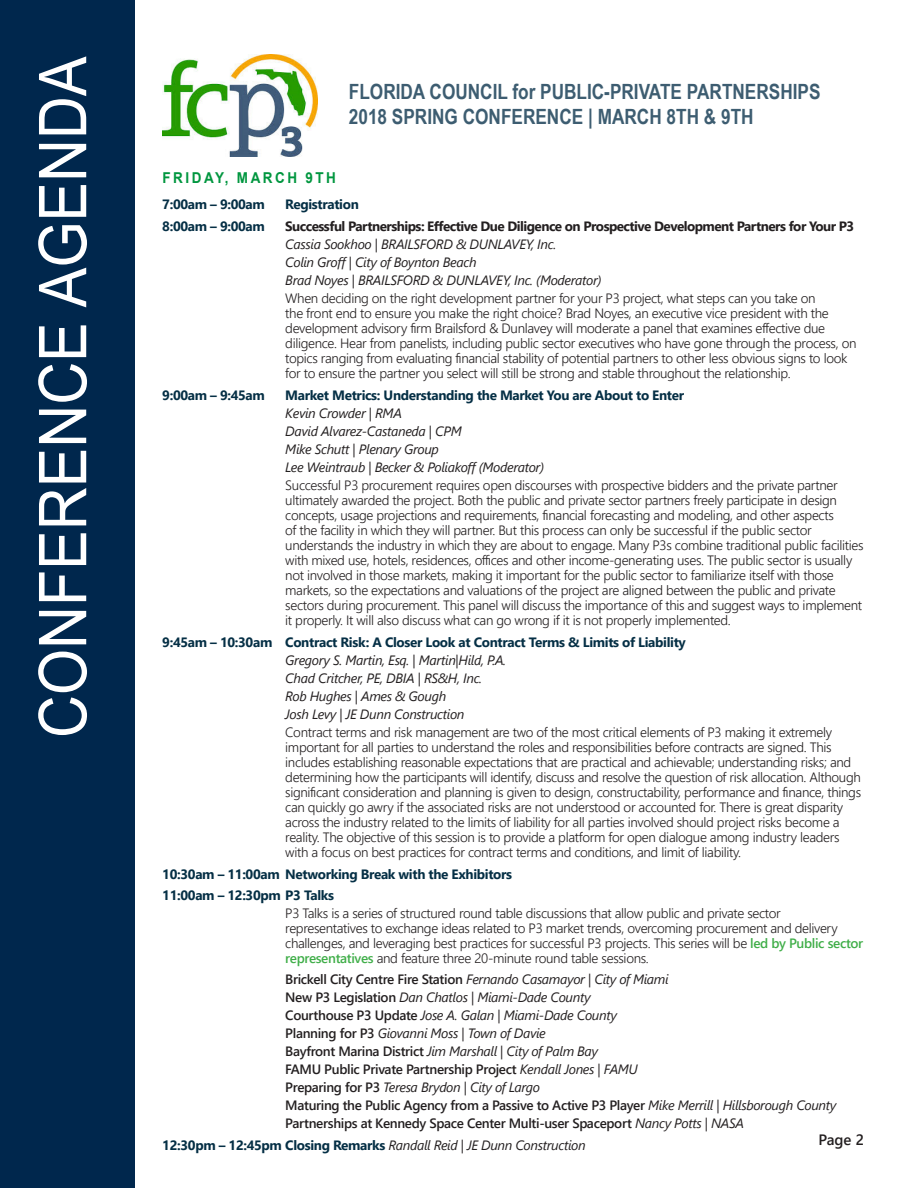
<style>
.page{position:relative;width:918px;height:1188px;background:#fff}
.page>*{position:absolute;margin:0;border:0;box-sizing:border-box;transform-origin:0 0}
.t1{font:66px "Arial";color:#fff;scale:.9 1}
.t2{font:700 21px "Arial Narrow";color:#3d5d71}
.Callout_Text{font:700 15px "Arial";letter-spacing:.185em;color:#00963f;scale:.9 1}
.t3{font:600 15px "Segoe UI";color:#231f20}
.Presentation_Descrip{font:300 13.5px/15px "Segoe UI";letter-spacing:-.025em;color:#231f20}
.Presenter_Name{font:300 13.5px/15px "Segoe UI";letter-spacing:-.025em;color:#231f20}
.Presenter_Name-2{font:italic 13.5px "Segoe UI";letter-spacing:-.025em;color:#231f20}
.Presenter_Name-3{font:600 13.5px "Segoe UI";letter-spacing:-.025em;color:#231f20}
.Presentation_Title{font:700 13.5px "Segoe UI";letter-spacing:-.025em;color:#052f45}
.Presentation_Descrip-2{font:700 13.5px "Segoe UI";letter-spacing:-.04em;color:#231f20}
.Presentation_Descrip-3{font:italic 13.5px "Segoe UI";letter-spacing:-.025em;color:#231f20}
.Presentation_Title-2{font:italic 13.5px "Segoe UI";letter-spacing:-.025em;color:#231f20}
.s1{font-weight:600;color:#40ae49}
.s2{font-weight:400;font-style:italic}
.s3{font-weight:600;font-style:normal}
.s4{font-weight:700;font-style:normal;color:#052f45}
</style>
<div class="page">
<div style="left:0;top:0;width:135px;height:1188px;background:#00274d"></div>
<img style="left:162px;top:54px;width:156px;height:102px">
<h1 class="t1" style="left:18px;top:738px;width:759px;rotate:-90deg">CONFERENCE AGENDA</h1>
<p class="t2" style="left:349px;top:75px;width:473px">FLORIDA COUNCIL for PUBLIC-PRIVATE PARTNERSHIPS</p>
<p class="t2" style="left:349px;top:100px;width:406px">2018 SPRING CONFERENCE | MARCH 8TH &amp; 9TH</p>
<p class="Callout_Text" style="left:163px;top:168px;width:194px">FRIDAY, MARCH 9TH</p>
<p class="Presentation_Title" style="left:162px;top:194px;width:104px">7:00am – 9:00am</p>
<p class="Presentation_Title" style="left:285px;top:194px;width:75px">Registration</p>
<p class="Presentation_Title" style="left:162px;top:215px;width:104px">8:00am – 9:00am</p>
<p class="Presentation_Descrip-2" style="left:285px;top:215px;width:571px">Successful Partnerships: Effective Due Diligence on Prospective Development Partners for Your P3</p>
<p class="Presenter_Name-2" style="left:285px;top:234px;width:272px">Cassia Sookhoo | BRAILSFORD &amp; DUNLAVEY, Inc.</p>
<p class="Presenter_Name-2" style="left:285px;top:252px;width:193px">Colin Groff | City of Boynton Beach</p>
<p class="Presenter_Name-2" style="left:285px;top:270px;width:318px">Brad Noyes | BRAILSFORD &amp; DUNLAVEY, Inc. (Moderator)</p>
<p class="Presenter_Name" style="left:285px;top:290px;width:573px">When deciding on the right development partner for your P3 project, what steps can you take on<br>the front end to ensure you make the right choice? Brad Noyes, an executive vice president with the development advisory firm Brailsford &amp; Dunlavey will moderate a panel that examines effective due diligence. Hear from panelists, including public sector executives who have gone through the process, on topics ranging from evaluating financial stability of potential partners to other less obvious signs to look for to ensure the partner you select will still be strong and stable throughout the relationship.</p>
<p class="Presentation_Title" style="left:162px;top:384px;width:104px">9:00am – 9:45am</p>
<p class="Presentation_Title" style="left:285px;top:384px;width:400px">Market Metrics: Understanding the Market You are About to Enter</p>
<p class="Presenter_Name-2" style="left:285px;top:402px;width:118px">Kevin Crowder | RMA</p>
<p class="Presenter_Name-2" style="left:285px;top:420px;width:178px">David Alvarez-Castaneda | CPM</p>
<p class="Presenter_Name-2" style="left:285px;top:438px;width:155px">Mike Schutt | Plenary Group</p>
<p class="Presenter_Name-2" style="left:285px;top:456px;width:260px">Lee Weintraub | Becker &amp; Poliakoff (Moderator)</p>
<p class="Presentation_Descrip" style="left:285px;top:477px;width:580px">Successful P3 procurement requires open discourses with prospective bidders and the private partner ultimately awarded the project. Both the public and private sector partners freely participate in design concepts, usage projections and requirements, financial forecasting and modeling, and other aspects<br>of the facility in which they will partner. But this process can only be successful if the public sector understands the industry in which they are about to engage. Many P3s combine traditional public facilities with mixed use, hotels, residences, offices and other income-generating uses. The public sector is usually not involved in those markets, making it important for the public sector to familiarize itself with those markets, so the expectations and valuations of the project are aligned between the public and private sectors during procurement. This panel will discuss the importance of this and suggest ways to implement it properly. It will also discuss what can go wrong if it is not properly implemented.</p>
<p class="Presentation_Title" style="left:162px;top:631px;width:112px">9:45am – 10:30am</p>
<p class="Presentation_Title" style="left:285px;top:631px;width:402px">Contract Risk: A Closer Look at Contract Terms &amp; Limits of Liability</p>
<p class="Presenter_Name-2" style="left:285px;top:649px;width:222px">Gregory S. Martin, Esq. | Martin|Hild, P.A.</p>
<p class="Presentation_Descrip-3" style="left:285px;top:667px;width:198px">Chad Critcher, PE, DBIA | RS&amp;H, Inc.</p>
<p class="Presentation_Descrip-3" style="left:285px;top:685px;width:162px">Rob Hughes | Ames &amp; Gough</p>
<p class="Presentation_Descrip-3" style="left:285px;top:703px;width:181px">Josh Levy | JE Dunn Construction</p>
<p class="Presentation_Descrip" style="left:285px;top:724px;width:577px">Contract terms and risk management are two of the most critical elements of P3 making it extremely important for all parties to understand the roles and responsibilities before contracts are signed. This includes establishing reasonable expectations that are practical and achievable; understanding risks; and determining how the participants will identify, discuss and resolve the question of risk allocation. Although significant consideration and planning is given to design, constructability, performance and finance, things can quickly go awry if the associated risks are not understood or accounted for. There is great disparity across the industry related to the limits of liability for all parties involved should project risks become a reality. The objective of this session is to provide a platform for open dialogue among industry leaders with a focus on best practices for contract terms and conditions, and limit of liability.</p>
<p class="Presentation_Title" style="left:162px;top:863px;width:351px">10:30am – 11:00am Networking Break with the Exhibitors</p>
<p class="Presentation_Title" style="left:162px;top:885px;width:173px">11:00am – 12:30pm P3 Talks</p>
<p class="Presenter_Name" style="left:285px;top:906px;width:579px">P3 Talks is a series of structured round table discussions that allow public and private sector representatives to exchange ideas related to P3 market trends, overcoming procurement and delivery challenges, and leveraging best practices for successful P3 projects. This series will be <span class="s1">led by Public sector representatives</span> and feature three 20-minute round table sessions.</p>
<p class="Presenter_Name-3" style="left:285px;top:969px;width:385px">Brickell City Centre Fire Station <span class="s2">Fernando Casamayor | City of Miami</span></p>
<p class="Presenter_Name-2" style="left:285px;top:987px;width:307px"><span class="s3">New P3 Legislation</span> Dan Chatlos | Miami-Dade County</p>
<p class="Presenter_Name-2" style="left:285px;top:1005px;width:333px"><span class="s3">Courthouse P3 Update</span> Jose A. Galan | Miami-Dade County</p>
<p class="Presenter_Name-2" style="left:285px;top:1023px;width:262px"><span class="s3">Planning for P3</span> Giovanni Moss | Town of Davie</p>
<p class="Presenter_Name-2" style="left:285px;top:1041px;width:314px"><span class="s3">Bayfront Marina District</span> Jim Marshall | City of Palm Bay</p>
<p class="Presenter_Name-3" style="left:285px;top:1059px;width:354px">FAMU Public Private Partnership Project <span class="s2">Kendall Jones | FAMU</span></p>
<p class="Presenter_Name-2" style="left:285px;top:1077px;width:256px"><span class="s3">Preparing for P3</span> Teresa Brydon | City of Largo</p>
<p class="Presenter_Name-3" style="left:285px;top:1095px;width:553px">Maturing the Public Agency from a Passive to Active P3 Player <span class="s2">Mike Merrill | Hillsborough County</span></p>
<p class="Presenter_Name-3" style="left:285px;top:1113px;width:460px">Partnerships at Kennedy Space Center Multi-user Spaceport <span class="s2">Nancy Potts | NASA</span></p>
<p class="Presentation_Title-2" style="left:162px;top:1135px;width:425px"><span class="s4">12:30pm – 12:45pm Closing Remarks</span> Randall Reid | JE Dunn Construction</p>
<p class="t3" style="left:818px;top:1128px;width:47px">Page 2</p>
</div>
